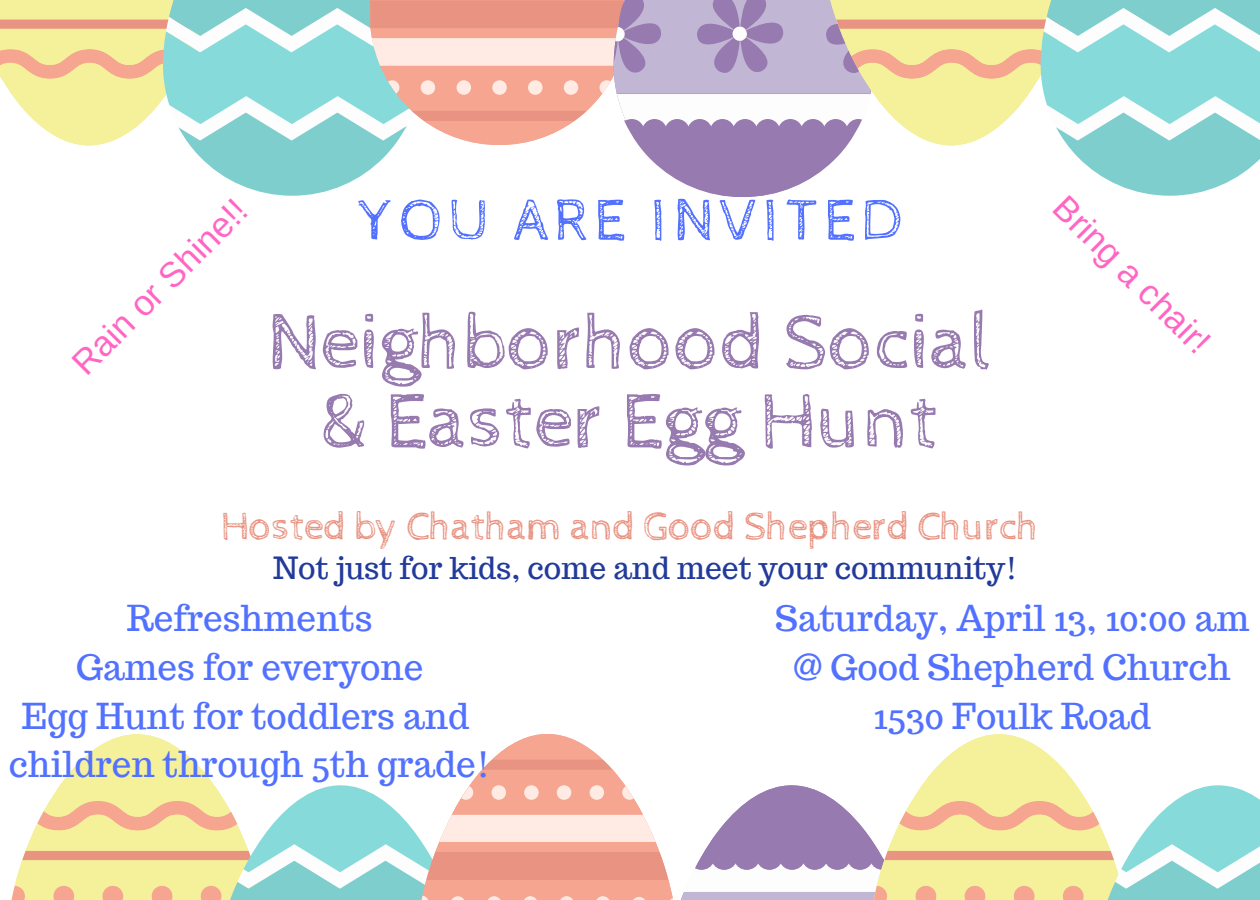
<style>
.page{position:relative;width:1260px;height:900px;background:#fff}
.page>*{position:absolute;margin:0;border:0;box-sizing:border-box;transform-origin:0 0}
.t1{font:80px/78.8px "Cabin Sketch";color:#977aaf;text-align:center}
.t2{font:60px "Cabin Sketch";letter-spacing:.1em;color:#5271ff}
.t3{font:40px "Cabin Sketch";letter-spacing:-.01em;color:#e99382}
.t4{font:35px/48.8px "Trocchi";color:#5271ff;text-align:center}
.t5{font:35px "Arimo";color:#ff66c4}
.t6{font:30px "Trocchi";color:#223a9a}
</style>
<div class="page">
<svg style="left:0;top:0;width:1260px;height:196px"></svg>
<svg style="left:11px;top:734px;width:1249px;height:166px"></svg>
<p class="t5" style="left:64px;top:355px;width:233px;rotate:-45deg">Rain or Shine!!</p>
<p class="t5" style="left:1073px;top:188px;width:208px;rotate:45deg">Bring a chair!</p>
<h2 class="t2" style="left:359px;top:187px;width:544px">YOU ARE INVITED</h2>
<h1 class="t1" style="left:267px;top:305px;width:727px">Neighborhood Social &amp; Easter Egg Hunt</h1>
<p class="t3" style="left:221px;top:504px;width:819px">Hosted by Chatham and Good Shepherd Church</p>
<p class="t6" style="left:273px;top:548px;width:746px">Not just for kids, come and meet your community!</p>
<p class="t4" style="left:9px;top:594px;width:483px">Refreshments<br>Games for everyone<br>Egg Hunt for toddlers and children through 5th grade!</p>
<p class="t4" style="left:775px;top:594px;width:476px">Saturday, April 13, 10:00 am @ Good Shepherd Church<br>1530 Foulk Road</p>
</div>
